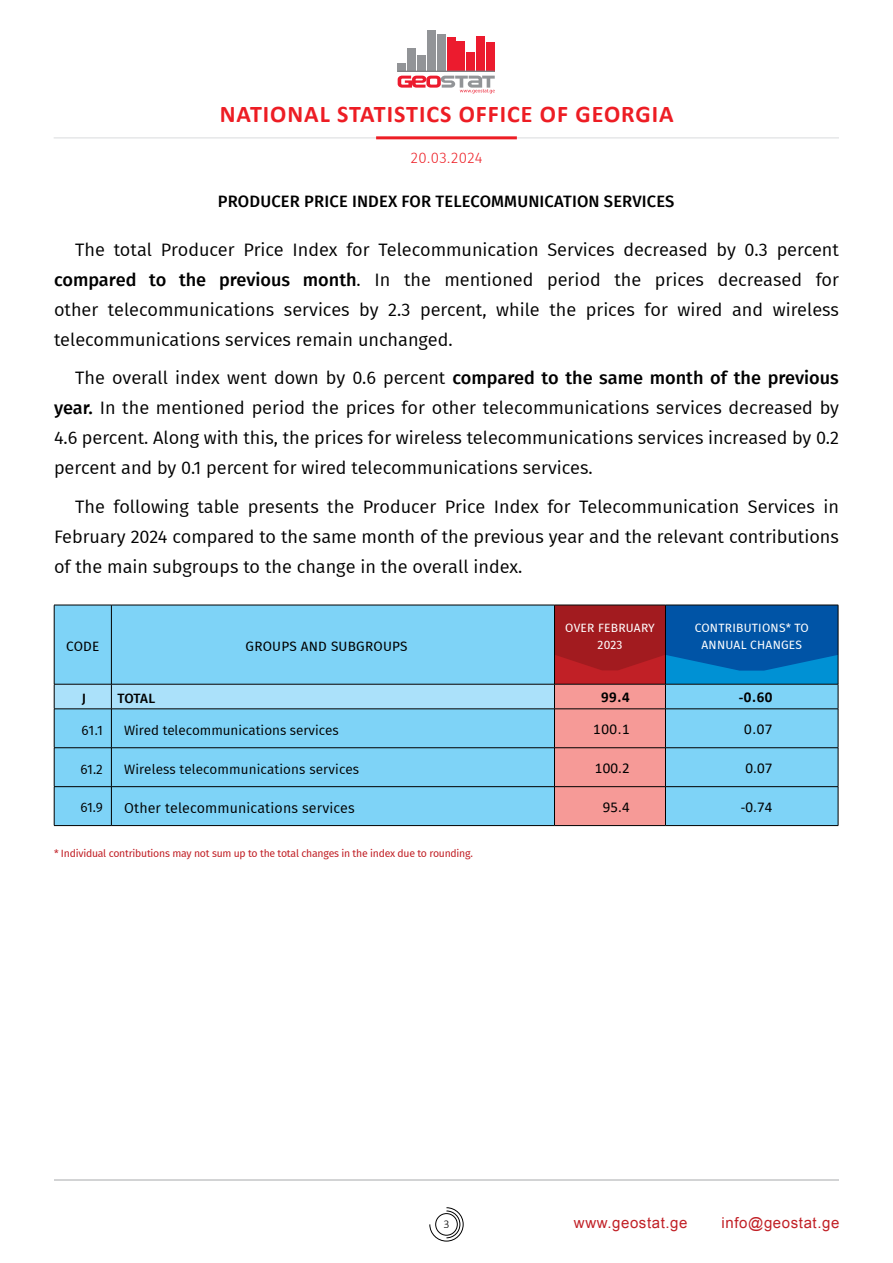
<style>
.page{position:relative;width:893px;height:1263px;background:#fff}
.page>*{position:absolute;margin:0;border:0;box-sizing:border-box;transform-origin:0 0}
.t1{font:700 24px "Calibri";letter-spacing:.04em;color:#ed1d24}
.t2{font:18px/30px "Fira GO";color:#000;text-align:justify}
.t3{font:500 16.5px "Fira GO";letter-spacing:.01em;color:#000}
.t4{font:15px "BPG Ingiri Arial";letter-spacing:.04em;color:#c12026}
.t5{font:15px "Calibri";letter-spacing:.01em;color:#000}
.t6{font:300 15px "Fira GO";letter-spacing:.03em;color:#ed1d24}
.t7{font:700 15px "Calibri";color:#000}
.t8{font:14.25px "Fira GO";letter-spacing:.01em;color:#000}
.t9{font:13.5px "Fira GO";color:#000}
.t10{font:13.5px "Fira GO";letter-spacing:.02em;color:#000}
.t11{font:500 13.5px "Fira GO";letter-spacing:-.015em;color:#000}
.t12{font:12px/16.5px "Fira GO";letter-spacing:.02em;color:#fff;text-align:center}
.t13{font:300 12px "Calibri";color:#000}
.t14{font:10.5px "Fira GO";letter-spacing:-.02em;color:#c12026}
.s1{font-weight:500}
</style>
<div class="page">
<svg style="left:429px;top:1207px;width:35px;height:34px"></svg>
<hr style="left:54px;top:1179px;width:785px;height:1px;background:#a7a9ac">
<hr style="left:54px;top:137px;width:785px;height:2px;background:#e6e7e8">
<hr style="left:376px;top:136px;width:141px;height:3px;background:#ed1d24">
<div style="left:398px;top:63px;width:8px;height:9px;background:#929497"></div>
<div style="left:407px;top:48px;width:9px;height:24px;background:#929497"></div>
<div style="left:417px;top:55px;width:9px;height:17px;background:#929497"></div>
<div style="left:427px;top:30px;width:9px;height:42px;background:#929497"></div>
<div style="left:437px;top:34px;width:9px;height:38px;background:#929497"></div>
<div style="left:447px;top:37px;width:8px;height:35px;background:#ec1b2e"></div>
<div style="left:457px;top:42px;width:8px;height:30px;background:#ec1b2e"></div>
<div style="left:466px;top:52px;width:9px;height:20px;background:#ec1b2e"></div>
<div style="left:476px;top:36px;width:9px;height:36px;background:#ec1b2e"></div>
<div style="left:486px;top:42px;width:9px;height:30px;background:#ec1b2e"></div>
<hr style="left:398px;top:71px;width:97px;height:1px;background:#808184">
<svg style="left:398px;top:76px;width:97px;height:17px"></svg>
<svg style="left:555px;top:606px;width:283px;height:219px;background:#608eb8"></svg>
<div style="left:55px;top:606px;width:499px;height:78px;background:#7ed3f7"></div>
<hr style="left:554px;top:605px;width:1px;height:79px;background:#000">
<hr style="left:665px;top:605px;width:1px;height:79px;background:#000">
<hr style="left:111px;top:605px;width:1px;height:79px;background:#000">
<hr style="left:54px;top:825px;width:57px;height:1px;background:#000">
<hr style="left:111px;top:825px;width:443px;height:1px;background:#000">
<hr style="left:54px;top:605px;width:57px;height:1px;background:#000">
<hr style="left:54px;top:605px;width:1px;height:79px;background:#000">
<hr style="left:111px;top:605px;width:443px;height:1px;background:#000">
<hr style="left:554px;top:605px;width:111px;height:1px;background:#000">
<hr style="left:665px;top:605px;width:173px;height:1px;background:#000">
<hr style="left:838px;top:605px;width:1px;height:79px;background:#000">
<hr style="left:554px;top:825px;width:111px;height:1px;background:#000">
<hr style="left:665px;top:684px;width:173px;height:1px;background:#000">
<svg style="left:54px;top:684px;width:612px;height:141px;background:#95c4de"></svg>
<svg style="left:838px;top:684px;width:1px;height:25px"></svg>
<hr style="left:665px;top:708px;width:173px;height:1px;background:#000">
<hr style="left:665px;top:709px;width:1px;height:38px;background:#000">
<hr style="left:838px;top:709px;width:1px;height:38px;background:#000">
<hr style="left:665px;top:748px;width:1px;height:38px;background:#000">
<hr style="left:838px;top:748px;width:1px;height:38px;background:#000">
<hr style="left:665px;top:787px;width:1px;height:38px;background:#000">
<hr style="left:838px;top:787px;width:1px;height:38px;background:#000">
<hr style="left:665px;top:747px;width:173px;height:1px;background:#000">
<hr style="left:665px;top:786px;width:173px;height:1px;background:#000">
<hr style="left:665px;top:825px;width:173px;height:1px;background:#000">
<h1 class="t1" style="left:220px;top:97px;width:455px">NATIONAL STATISTICS OFFICE OF GEORGIA</h1>
<p class="t6" style="left:411px;top:149px;width:73px">20.03.2024</p>
<p class="t3" style="left:218px;top:191px;width:458px">PRODUCER PRICE INDEX FOR TELECOMMUNICATION SERVICES</p>
<p class="t2" style="left:54px;top:235px;width:786px;text-indent:21px">The total Producer Price Index for Telecommunication Services decreased by 0.3 percent <span class="s1">compared to the previous month</span>. In the mentioned period the prices decreased for other telecommunications services by 2.3 percent, while the prices for wired and wireless telecommunications services remain unchanged.</p>
<p class="t2" style="left:54px;top:363px;width:787px;text-indent:21px">The overall index went down by 0.6 percent <span class="s1">compared to the same month of the previous year.</span> In the mentioned period the prices for other telecommunications services decreased by 4.6 percent. Along with this, the prices for wireless telecommunications services increased by 0.2 percent and by 0.1 percent for wired telecommunications services.</p>
<p class="t2" style="left:54px;top:492px;width:786px;text-indent:21px">The following table presents the Producer Price Index for Telecommunication Services in February 2024 compared to the same month of the previous year and the relevant contributions of the main subgroups to the change in the overall index.</p>
<p class="t10" style="left:66px;top:638px;width:35px">CODE</p>
<p class="t10" style="left:246px;top:638px;width:163px">GROUPS AND SUBGROUPS</p>
<p class="t12" style="left:565px;top:620px;width:91px">OVER FEBRUARY<br>2023</p>
<p class="t12" style="left:695px;top:620px;width:116px">CONTRIBUTIONS* TO<br>ANNUAL CHANGES</p>
<p class="t11" style="left:82px;top:690px;width:6px">J</p>
<p class="t11" style="left:117px;top:690px;width:39px">TOTAL</p>
<p class="t7" style="left:601px;top:686px;width:30px">99.4</p>
<p class="t7" style="left:739px;top:686px;width:35px">-0.60</p>
<p class="t9" style="left:81px;top:722px;width:23px">61.1</p>
<p class="t9" style="left:124px;top:722px;width:216px">Wired telecommunications services</p>
<p class="t5" style="left:593px;top:718px;width:38px">100.1</p>
<p class="t5" style="left:744px;top:718px;width:30px">0.07</p>
<p class="t9" style="left:80px;top:761px;width:24px">61.2</p>
<p class="t9" style="left:124px;top:761px;width:236px">Wireless telecommunications services</p>
<p class="t5" style="left:595px;top:757px;width:36px">100.2</p>
<p class="t5" style="left:745px;top:757px;width:29px">0.07</p>
<p class="t9" style="left:80px;top:800px;width:24px">61.9</p>
<p class="t8" style="left:124px;top:799px;width:232px">Other telecommunications services</p>
<p class="t5" style="left:603px;top:796px;width:29px">95.4</p>
<p class="t5" style="left:741px;top:796px;width:33px">-0.74</p>
<p class="t14" style="left:54px;top:848px;width:420px">* Individual contributions may not sum up to the total changes in the index due to rounding.</p>
<p class="t13" style="left:443px;top:1217px;width:8px">3</p>
<p class="t4" style="left:574px;top:1213px;width:115px">www.geostat.ge</p>
<p class="t4" style="left:722px;top:1213px;width:119px">info@geostat.ge</p>
</div>
